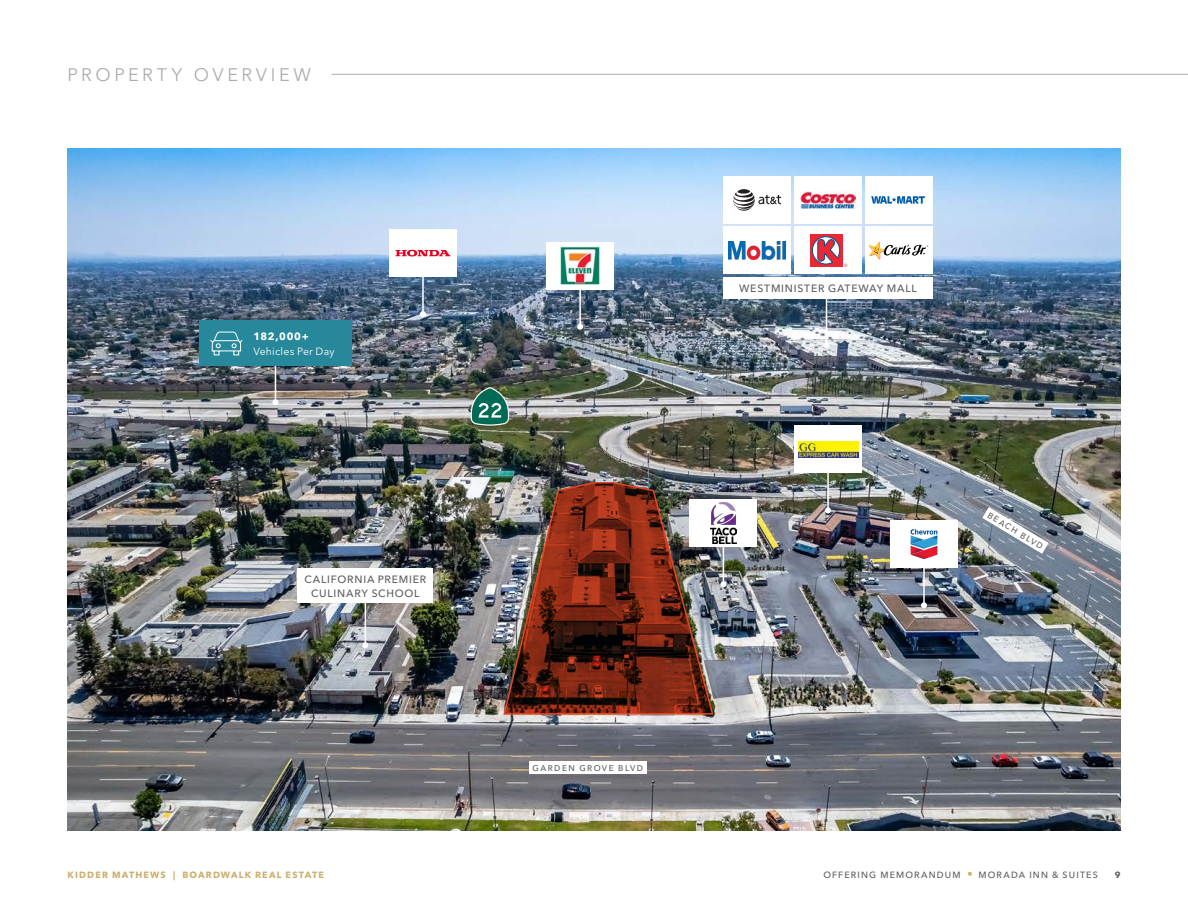
<style>
.page{position:relative;width:1188px;height:918px;background:#fff}
.page>*{position:absolute;margin:0;border:0;box-sizing:border-box;transform-origin:0 0}
.Section_Identifier_-_Sterling_2023{font:18px "Avenir Next LT Pro";letter-spacing:.2em;color:#afabac}
.Other_Callout_Text_-_Ash_2023{font:500 10.5px/13.5px "Avenir Next LT Pro";letter-spacing:.075em;color:#5e5d5d;text-align:center}
.Map_Highlight_-_Subtext_-_White_2023{font:10.5px "Avenir Next LT Pro";letter-spacing:.015em;color:#fff}
.Map_Highlight_-_Bold_-_White_2023{font:700 10.5px "Avenir Next LT Pro";letter-spacing:.065em;color:#fff}
.t1{font:500 9px "Avenir Next LT Pro";letter-spacing:.13em;color:#5e5d5d}
.t2{font:700 9px "Avenir Next LT Pro";letter-spacing:.13em;color:#cbae6b}
.t3{font:700 9px "Avenir Next LT Pro";color:#5e5d5d}
.Street_Names_-_Ash_2023{font:500 8.25px "Avenir Next LT Pro";letter-spacing:.175em;color:#5e5d5d}
.s1{color:#cbae6b}
</style>
<div class="page">
<img style="left:68px;top:149px;width:1052px;height:681px">
<hr style="left:331px;top:74px;width:857px;height:1px;background:#afabac">
<img style="left:503px;top:481px;width:211px;height:235px">
<svg style="left:471px;top:387px;width:38px;height:39px"></svg>
<div style="left:723px;top:227px;width:68px;height:47px;background:#fff"></div>
<img style="left:728px;top:242px;width:58px;height:17px">
<div style="left:723px;top:176px;width:68px;height:48px;background:#fff"></div>
<svg style="left:733px;top:189px;width:48px;height:22px"></svg>
<div style="left:794px;top:227px;width:68px;height:47px;background:#fff"></div>
<div style="left:810px;top:234px;width:33px;height:33px;background:#ea2733"></div>
<svg style="left:812px;top:236px;width:35px;height:31px"></svg>
<div style="left:794px;top:176px;width:68px;height:48px;background:#fff"></div>
<img style="left:800px;top:192px;width:56px;height:16px">
<div style="left:865px;top:227px;width:67px;height:47px;background:#fff"></div>
<svg style="left:869px;top:241px;width:59px;height:18px"></svg>
<div style="left:865px;top:176px;width:67px;height:48px;background:#fff"></div>
<svg style="left:871px;top:196px;width:55px;height:8px"></svg>
<hr style="left:826px;top:288px;width:1px;height:57px;background:#fff">
<svg style="left:824px;top:342px;width:6px;height:6px"></svg>
<div style="left:723px;top:277px;width:210px;height:22px;background:#fff"></div>
<hr style="left:422px;top:277px;width:2px;height:37px;background:#fff">
<svg style="left:420px;top:311px;width:6px;height:6px"></svg>
<div style="left:389px;top:230px;width:68px;height:47px;background:#fff"></div>
<svg style="left:395px;top:250px;width:56px;height:6px"></svg>
<hr style="left:579px;top:289px;width:2px;height:38px;background:#fff">
<svg style="left:577px;top:324px;width:6px;height:6px"></svg>
<div style="left:546px;top:242px;width:68px;height:47px;background:#fff"></div>
<img style="left:559px;top:246px;width:42px;height:40px">
<hr style="left:723px;top:547px;width:1px;height:37px;background:#fff">
<svg style="left:720px;top:581px;width:6px;height:6px"></svg>
<div style="left:690px;top:500px;width:67px;height:47px;background:#fff"></div>
<img style="left:710px;top:502px;width:27px;height:42px">
<hr style="left:923px;top:568px;width:2px;height:37px;background:#fff">
<svg style="left:921px;top:602px;width:6px;height:6px"></svg>
<div style="left:890px;top:521px;width:68px;height:47px;background:#fff"></div>
<svg style="left:911px;top:529px;width:26px;height:30px"></svg>
<hr style="left:827px;top:473px;width:2px;height:37px;background:#fff">
<svg style="left:825px;top:507px;width:6px;height:6px"></svg>
<div style="left:794px;top:426px;width:68px;height:47px;background:#fff"></div>
<img style="left:798px;top:441px;width:60px;height:16px">
<hr style="left:365px;top:594px;width:1px;height:51px;background:#fff">
<svg style="left:362px;top:642px;width:6px;height:6px"></svg>
<div style="left:298px;top:568px;width:135px;height:35px;background:#fff"></div>
<hr style="left:275px;top:352px;width:1px;height:50px;background:#fff">
<svg style="left:272px;top:399px;width:6px;height:6px"></svg>
<div style="left:199px;top:321px;width:153px;height:45px;background:#26889a"></div>
<svg style="left:209px;top:259px;width:34px;height:97px"></svg>
<div style="left:529px;top:761px;width:118px;height:13px;background:#fff"></div>
<svg style="left:982px;top:507px;width:67px;height:47px"></svg>
<p class="Section_Identifier_-_Sterling_2023" style="left:68px;top:64px;width:245px">PROPERTY OVERVIEW</p>
<p class="Map_Highlight_-_Bold_-_White_2023" style="left:253px;top:330px;width:57px">182,000+</p>
<p class="Map_Highlight_-_Subtext_-_White_2023" style="left:253px;top:345px;width:83px">Vehicles Per Day</p>
<p class="Other_Callout_Text_-_Ash_2023" style="left:304px;top:573px;width:123px">CALIFORNIA PREMIER<br>CULINARY SCHOOL</p>
<p class="Street_Names_-_Ash_2023" style="left:533px;top:763px;width:112px">GARDEN GROVE BLVD</p>
<p class="Other_Callout_Text_-_Ash_2023" style="left:739px;top:281px;width:179px">WESTMINISTER GATEWAY MALL</p>
<p class="Street_Names_-_Ash_2023" style="left:991px;top:510px;width:65px;rotate:31deg">BEACH BLVD</p>
<p class="t2" style="left:68px;top:869px;width:258px">KIDDER MATHEWS | BOARDWALK REAL ESTATE</p>
<p class="t1" style="left:823px;top:869px;width:276px">OFFERING MEMORANDUM <span class="s1">■</span> MORADA INN &amp; SUITES</p>
<p class="t3" style="left:1115px;top:869px;width:7px">9</p>
</div>
